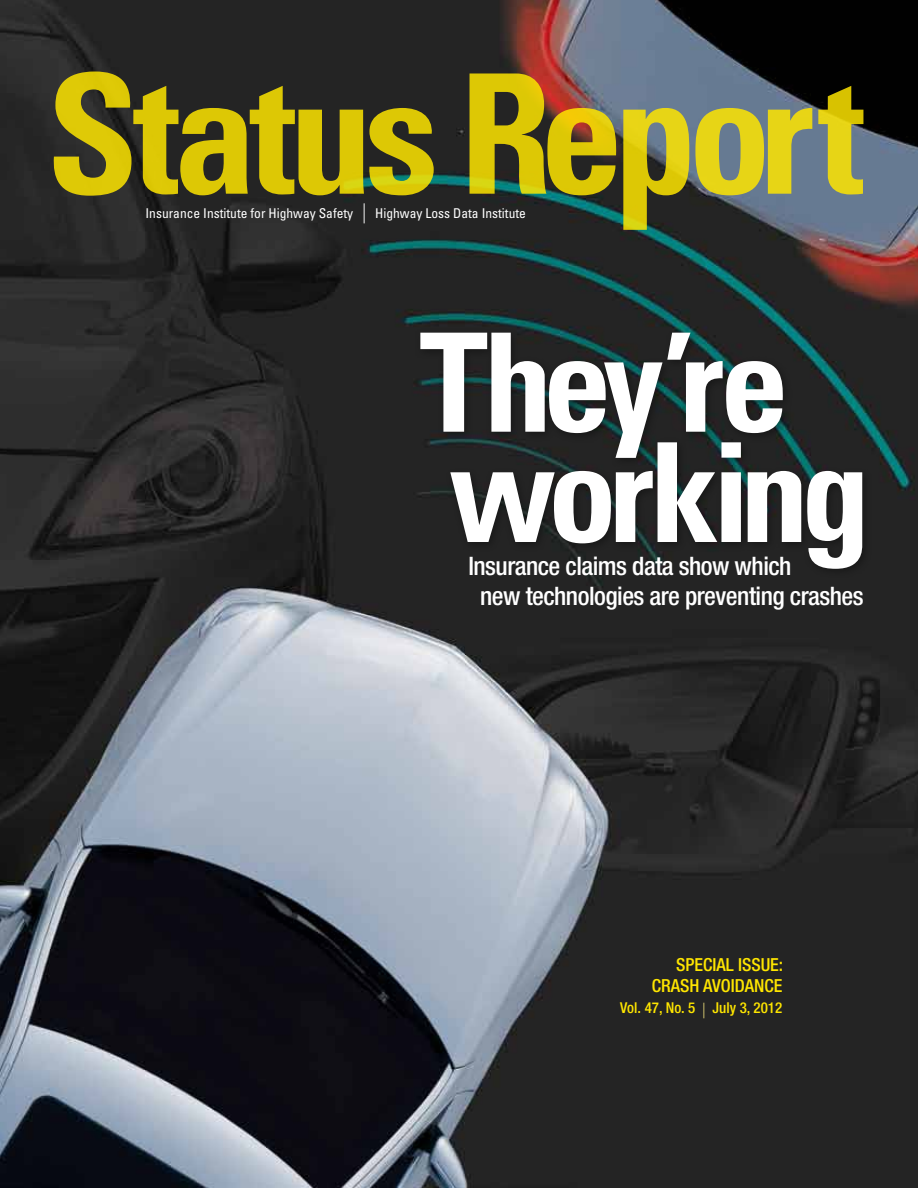
<style>
.page{position:relative;width:918px;height:1188px;background:#fff}
.page>*{position:absolute;margin:0;border:0;box-sizing:border-box;transform-origin:0 0}
.t1{font:700 condensed 166.5px "Univers LT Std";letter-spacing:-.045em;color:#ffe600}
.t2{font:700 condensed 138px "Univers LT Std";letter-spacing:-.06em;color:#fff}
.t3{font:700 condensed 137.25px "Univers LT Std";letter-spacing:-.05em;color:#fff}
.t4{font:500 condensed 25.5px/29.5px "Helvetica Neue LT Pro";letter-spacing:-.02em;color:#fff}
.t5{font:500 condensed 18px/21px "Helvetica Neue LT Pro";color:#ffe600;text-align:right}
.t6{font:500 condensed 15px "Helvetica Neue LT Pro";color:#ffe600}
.t7{font:condensed 13.5px "Univers LT Std";color:#fff}
.s1{font-family:"Helvetica Neue LT Pro";font-size:27px}
.s2{font-weight:400;font-size:21px;color:#ffee83}
</style>
<div class="page">
<img style="left:0;top:0;width:918px;height:1188px">
<div style="left:414px;top:327px;width:459px;height:252px;background:#000;opacity:.35"></div>
<h1 class="t1" style="left:46px;top:32px;width:820px">Status Report</h1>
<p class="t7" style="left:146px;top:205px;width:222px">Insurance Institute for Highway Safety <span class="s1">|</span></p>
<p class="t7" style="left:375px;top:205px;width:152px">Highway Loss Data Institute</p>
<h3 class="t3" style="left:420px;top:299px;width:371px">They’re</h3>
<h2 class="t2" style="left:449px;top:408px;width:423px">working</h2>
<p class="t4" style="left:480px;top:551px;width:385px;text-indent:-12px">Insurance claims data show which<br>new technologies are preventing crashes</p>
<p class="t5" style="left:652px;top:954px;width:133px">special issue: crash avoidance</p>
<p class="t6" style="left:620px;top:999px;width:164px">Vol. 47, No. 5 <span class="s2">|</span> July 3, 2012</p>
</div>
